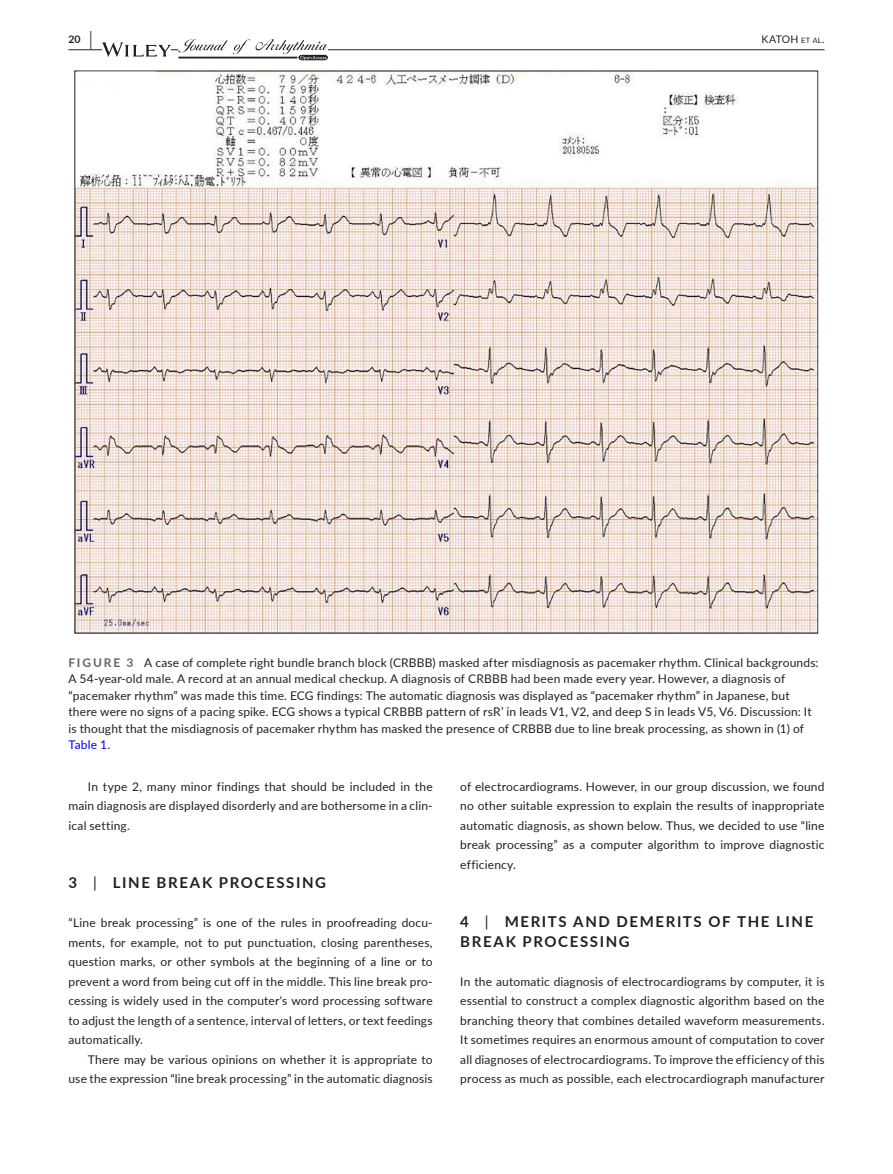
<style>
.page{position:relative;width:893px;height:1174px;background:#fff}
.page>*{position:absolute;margin:0;border:0;box-sizing:border-box;transform-origin:0 0}
.t1{font:700 15px/19.5px "Lato";letter-spacing:.105em;color:#231f20}
.t2{font:12px/19.5px "Lato";letter-spacing:.015em;color:#231f20;text-align:justify}
.t3{font:10.5px "Lato";letter-spacing:.01em;color:#231f20}
.t4{font:700 10.5px "Lato";color:#231f20}
.s1{font-size:19.5px}
.s2{font-size:7.35px}
.s3{font-weight:700;color:#636366}
.s4{color:#00f}
.s5{font-weight:400}
</style>
<div class="page">
<hr style="left:68px;top:49px;width:756px;height:1px;background:#231f20">
<svg style="left:102px;top:42px;width:69px;height:15px"></svg>
<svg style="left:178px;top:39px;width:150px;height:21px"></svg>
<img style="left:74px;top:70px;width:745px;height:564px">
<p class="t4" style="left:68px;top:31px;width:25px">20 <span class="s1">|</span></p>
<p class="t3" style="left:761px;top:31px;width:65px">KATOH <span class="s2">et al</span>.</p>
<p class="t2" style="left:68px;top:653px;width:752px;line-height:16.5px;text-align:left"><span class="s3">FIGURE 3</span> A case of complete right bundle branch block (CRBBB) masked after misdiagnosis as pacemaker rhythm. Clinical backgrounds:<br>A 54-year-old male. A record at an annual medical checkup. A diagnosis of CRBBB had been made every year. However, a diagnosis of “pacemaker rhythm” was made this time. ECG findings: The automatic diagnosis was displayed as “pacemaker rhythm” in Japanese, but there were no signs of a pacing spike. ECG shows a typical CRBBB pattern of rsR’ in leads V1, V2, and deep S in leads V5, V6. Discussion: It is thought that the misdiagnosis of pacemaker rhythm has masked the presence of CRBBB due to line break processing, as shown in (1) of <span class="s4">Table 1</span>.</p>
<p class="t2" style="left:68px;top:776px;width:366px;text-indent:20px">In type 2, many minor findings that should be included in the main diagnosis are displayed disorderly and are bothersome in a clin&shy;ical setting.</p>
<p class="t1" style="left:68px;top:872px;width:259px">3 <span class="s5">|</span> LINE BREAK PROCESSING</p>
<p class="t2" style="left:68px;top:912px;width:366px">“Line break processing” is one of the rules in proofreading docu&shy;ments, for example, not to put punctuation, closing parentheses, question marks, or other symbols at the beginning of a line or to prevent a word from being cut off in the middle. This line break pro&shy;cessing is widely used in the computer's word processing software to adjust the length of a sentence, interval of letters, or text feedings automatically.</p>
<p class="t2" style="left:68px;top:1049px;width:366px;text-align:right">There may be various opinions on whether it is appropriate to use the expression “line break processing” in the automatic diagnosis</p>
<p class="t2" style="left:460px;top:776px;width:366px">of electrocardiograms. However, in our group discussion, we found no other suitable expression to explain the results of inappropriate automatic diagnosis, as shown below. Thus, we decided to use “line break processing” as a computer algorithm to improve diagnostic efficiency.</p>
<p class="t1" style="left:460px;top:911px;width:354px">4 <span class="s5">|</span> MERITS AND DEMERITS OF THE LINE<br>BREAK PROCESSING</p>
<p class="t2" style="left:460px;top:971px;width:366px">In the automatic diagnosis of electrocardiograms by computer, it is essential to construct a complex diagnostic algorithm based on the branching theory that combines detailed waveform measurements.<br>It sometimes requires an enormous amount of computation to cover all diagnoses of electrocardiograms. To improve the efficiency of this process as much as possible, each electrocardiograph manufacturer</p>
</div>
